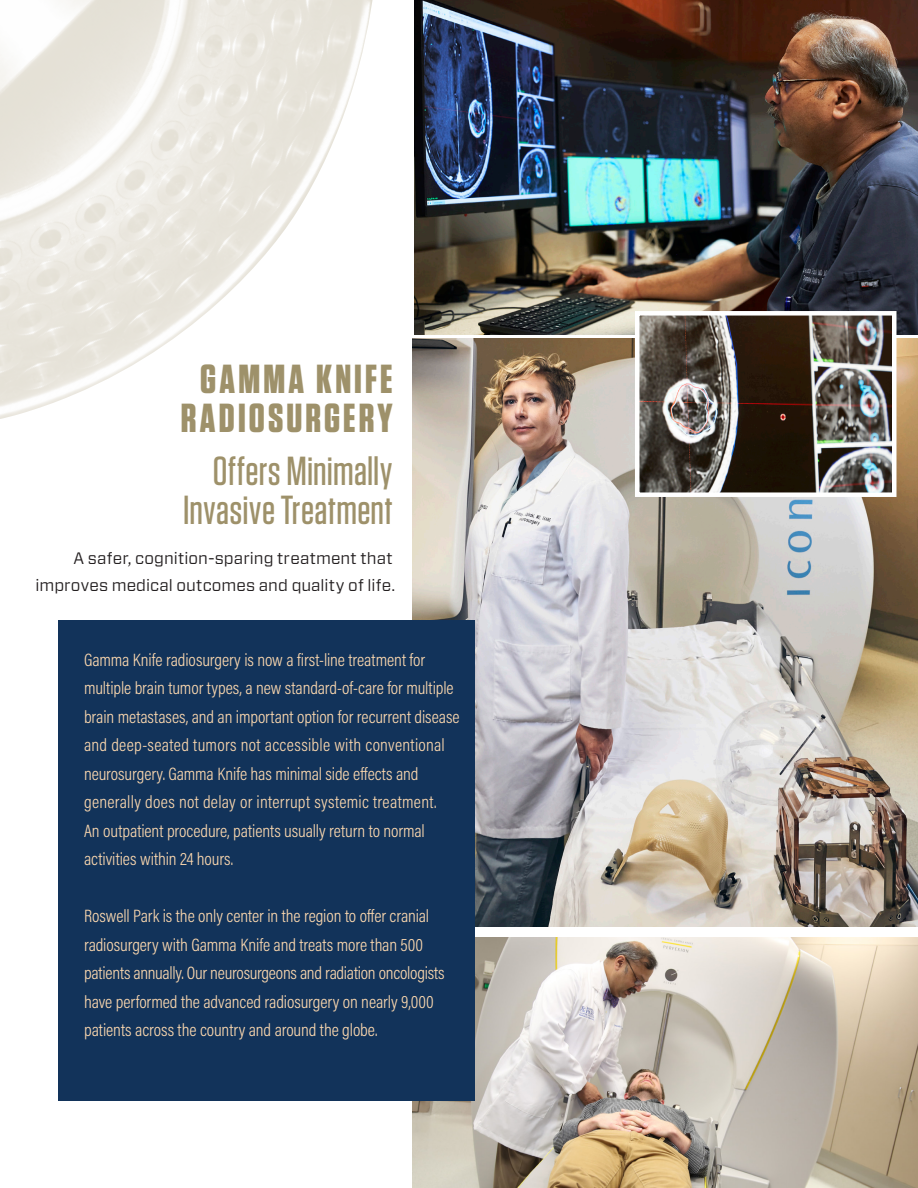
<style>
.page{position:relative;width:918px;height:1188px;background:#fff}
.page>*{position:absolute;margin:0;border:0;box-sizing:border-box;transform-origin:0 0}
.t1{font:500 40.5px/39px "Tungsten";letter-spacing:.005em;color:#9e916a;text-align:right}
.t2{font:700 40.5px/39px "Tungsten";letter-spacing:.075em;color:#9e916a;text-align:center}
.t3{font:300 18px/28.5px "Acumin Pro Cond";letter-spacing:-.005em;color:#fdd9af}
.t4{font:16.5px "Forza";letter-spacing:.005em;color:#231f20}
</style>
<div class="page">
<img style="left:413px;top:937px;width:505px;height:251px">
<img style="left:413px;top:338px;width:505px;height:589px">
<img style="left:414px;top:0;width:504px;height:335px">
<div style="left:58px;top:620px;width:417px;height:481px;background:#12335a"></div>
<img style="left:640px;top:316px;width:251px;height:176px">
<div style="left:635px;top:311px;width:261px;height:186px;border:4px solid #fff"></div>
<img style="left:0;top:0;width:373px;height:419px">
<hr style="left:917px;top:647px;width:1px;height:402px;background:#9e916a">
<p class="t2" style="left:181px;top:361px;width:213px">GAMMA KNIFE<br>RADIOSURGERY</p>
<p class="t1" style="left:183px;top:452px;width:211px">Offers Minimally<br>Invasive Treatment</p>
<p class="t4" style="left:74px;top:548px;width:321px">A safer, cognition-sparing treatment that</p>
<p class="t4" style="left:36px;top:575px;width:361px">improves medical outcomes and quality of life.</p>
<p class="t3" style="left:84px;top:645px;width:377px">Gamma Knife radiosurgery is now a first-line treatment for multiple brain tumor types, a new standard-of-care for multiple brain metastases, and an important option for recurrent disease and deep-seated tumors not accessible with conventional neurosurgery. Gamma Knife has minimal side effects and generally does not delay or interrupt systemic treatment.<br>An outpatient procedure, patients usually return to normal activities within 24 hours.</p>
<p class="t3" style="left:84px;top:901px;width:362px">Roswell Park is the only center in the region to offer cranial radiosurgery with Gamma Knife and treats more than 500 patients annually. Our neurosurgeons and radiation oncologists have performed the advanced radiosurgery on nearly 9,000 patients across the country and around the globe.</p>
</div>
